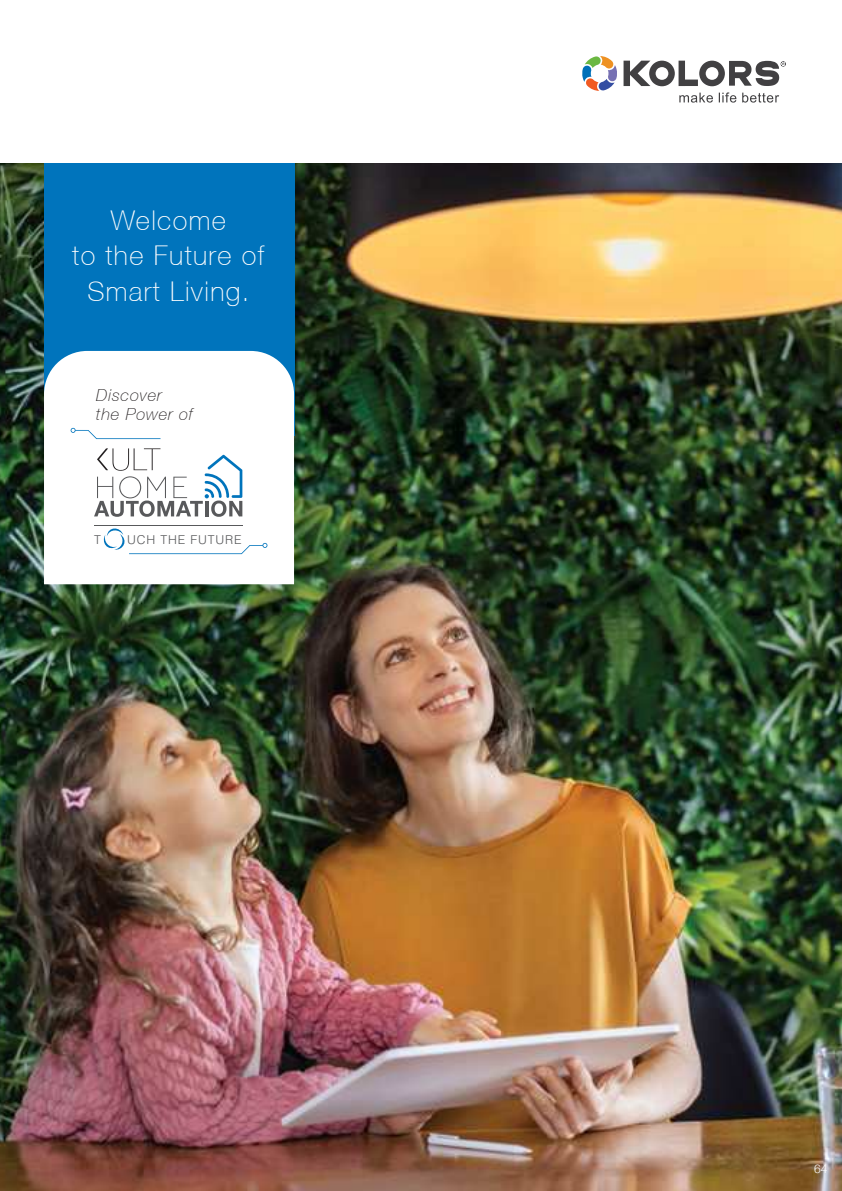
<style>
.page{position:relative;width:842px;height:1191px;background:#fff}
.page>*{position:absolute;margin:0;border:0;box-sizing:border-box;transform-origin:0 0}
.t1{font:100 27.2px/35.2px "Helvetica Neue CE";letter-spacing:.05em;color:#fff;text-align:center}
.t2{font:italic 100 16.6px/19.2px "Helvetica Neue CE";letter-spacing:.05em;color:#231f20}
.t3{font:300 12.2px "Helvetica";letter-spacing:.07em;color:#58595b}
.t4{font:300 12px "Helvetica Neue";color:#fff}
</style>
<div class="page">
<img style="left:0;top:163px;width:842px;height:1028px">
<svg style="left:623px;top:61px;width:163px;height:25px"></svg>
<svg style="left:679px;top:92px;width:100px;height:11px"></svg>
<svg style="left:582px;top:56px;width:35px;height:35px"></svg>
<div style="left:44px;top:163px;width:250px;height:273px;background:#0074bc"></div>
<svg style="left:44px;top:351px;width:250px;height:233px"></svg>
<hr style="left:94px;top:524px;width:148px;height:1px;background:#58595b">
<svg style="left:71px;top:428px;width:89px;height:11px"></svg>
<svg style="left:101px;top:526px;width:166px;height:28px"></svg>
<svg style="left:94px;top:448px;width:148px;height:69px"></svg>
<p class="t1" style="left:72px;top:205px;width:194px">Welcome<br>to the Future of<br>Smart Living.</p>
<p class="t2" style="left:96px;top:387px;width:98px">Discover<br>the Power of</p>
<p class="t3" style="left:94px;top:534px;width:8px">T</p>
<p class="t3" style="left:127px;top:534px;width:116px">UCH THE FUTURE</p>
<p class="t4" style="left:814px;top:1163px;width:15px">64</p>
</div>
